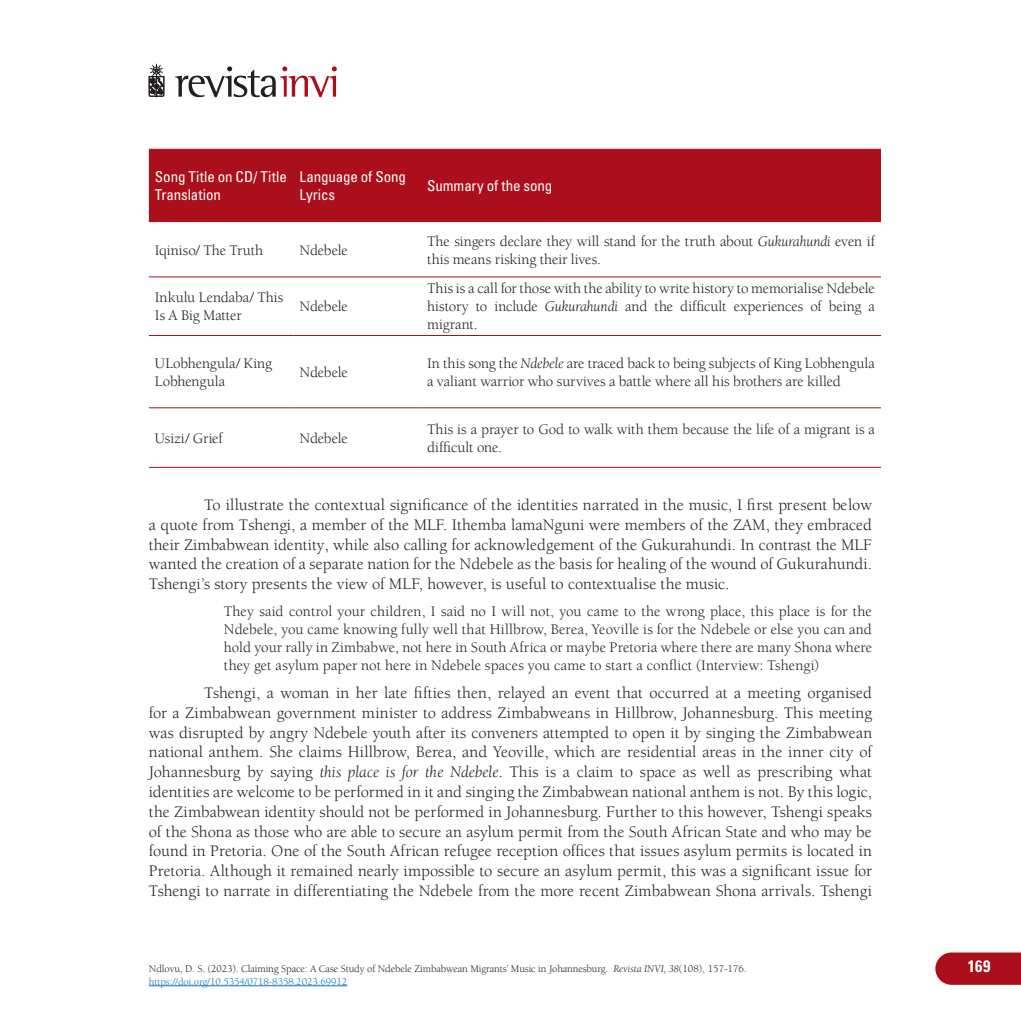
<style>
.page{position:relative;width:1021px;height:1021px;background:#fff}
.page>*{position:absolute;margin:0;border:0;box-sizing:border-box;transform-origin:0 0}
.txt_esp{font:16.5px/19.8px "Berkeley Std";color:#231f20;text-align:justify}
.t1{font:700 condensed 16.5px "Univers LT Std";color:#fff}
.txt_tabla{font:15px/18px "Berkeley Std";letter-spacing:-.005em;color:#231f20}
.cita_esp{font:15px/18px "Berkeley Std";letter-spacing:.005em;color:#231f20;text-align:justify}
.txt_tabla_sub{font:condensed 15px/18px "Univers LT Std";letter-spacing:-.005em;color:#fff}
.t2{font:10.5px "Berkeley Std";letter-spacing:-.01em;color:#231f20}
.t3{font:10.5px "Berkeley Std";letter-spacing:-.01em;color:#1074bc}
.s1{font-style:italic}
.s2{font-family:"Berkeley Pro";font-style:italic}
.s3{font-style:inherit}
</style>
<div class="page">
<svg style="left:175px;top:66px;width:162px;height:31px"></svg>
<svg style="left:149px;top:64px;width:15px;height:33px"></svg>
<svg style="left:935px;top:952px;width:85px;height:32px;background:#af1c28"></svg>
<hr style="left:149px;top:985px;width:198px;height:1px;background:#1074bc">
<div style="left:149px;top:150px;width:732px;height:71px;background:#ab0f1b"></div>
<hr style="left:149px;top:149px;width:144px;height:1px;background:#ab0f1b">
<hr style="left:293px;top:149px;width:128px;height:1px;background:#ab0f1b">
<hr style="left:421px;top:149px;width:460px;height:1px;background:#ab0f1b">
<hr style="left:149px;top:221px;width:144px;height:1px;background:#ab0f1b">
<hr style="left:293px;top:221px;width:128px;height:1px;background:#ab0f1b">
<hr style="left:421px;top:221px;width:460px;height:1px;background:#ab0f1b">
<hr style="left:149px;top:276px;width:144px;height:1px;background:#ab0f1b">
<hr style="left:293px;top:276px;width:128px;height:1px;background:#ab0f1b">
<hr style="left:421px;top:276px;width:460px;height:1px;background:#ab0f1b">
<hr style="left:149px;top:335px;width:144px;height:1px;background:#ab0f1b">
<hr style="left:293px;top:335px;width:128px;height:1px;background:#ab0f1b">
<hr style="left:421px;top:335px;width:460px;height:1px;background:#ab0f1b">
<hr style="left:149px;top:407px;width:144px;height:1px;background:#ab0f1b">
<hr style="left:293px;top:407px;width:128px;height:1px;background:#ab0f1b">
<hr style="left:421px;top:407px;width:460px;height:1px;background:#ab0f1b">
<hr style="left:149px;top:467px;width:144px;height:1px;background:#ab0f1b">
<hr style="left:293px;top:467px;width:128px;height:1px;background:#ab0f1b">
<hr style="left:421px;top:467px;width:460px;height:1px;background:#ab0f1b">
<p class="txt_tabla_sub" style="left:155px;top:167px;width:133px">Song Title on CD/ Title<br>Translation</p>
<p class="txt_tabla_sub" style="left:299px;top:167px;width:108px">Language of Song<br>Lyrics</p>
<p class="txt_tabla_sub" style="left:427px;top:176px;width:127px">Summary of the song</p>
<p class="txt_tabla" style="left:155px;top:241px;width:110px">Iqiniso/ The Truth</p>
<p class="txt_tabla" style="left:299px;top:241px;width:50px">Ndebele</p>
<p class="txt_tabla" style="left:427px;top:232px;width:449px">The singers declare they will stand for the truth about <span class="s1">Gukurahundi</span> even if this means risking their lives.</p>
<p class="txt_tabla" style="left:155px;top:289px;width:130px">Inkulu Lendaba/ This<br>Is A Big Matter</p>
<p class="txt_tabla" style="left:299px;top:298px;width:50px">Ndebele</p>
<p class="txt_tabla" style="left:427px;top:280px;width:449px;text-align:justify">This is a call for those with the ability to write history to memorialise Ndebele history to include <span class="s1">Gukurahundi</span> and the difficult experiences of being a migrant.</p>
<p class="txt_tabla" style="left:155px;top:354px;width:119px">ULobhengula/ King<br>Lobhengula</p>
<p class="txt_tabla" style="left:299px;top:363px;width:50px">Ndebele</p>
<p class="txt_tabla" style="left:427px;top:354px;width:449px">In this song the <span class="s1">Ndebele</span> are traced back to being subjects of King Lobhengula a valiant warrior who survives a battle where all his brothers are killed</p>
<p class="txt_tabla" style="left:155px;top:429px;width:69px">Usizi/ Grief</p>
<p class="txt_tabla" style="left:299px;top:429px;width:50px">Ndebele</p>
<p class="txt_tabla" style="left:427px;top:420px;width:449px">This is a prayer to God to walk with them because the life of a migrant is a difficult one.</p>
<p class="txt_esp" style="left:149px;top:495px;width:724px;text-indent:55px">To illustrate the contextual significance of the identities narrated in the music, I first present below a quote from Tshengi, a member of the MLF. Ithemba lamaNguni were members of the ZAM, they embraced their Zimbabwean identity, while also calling for acknowledgement of the Gukurahundi. In contrast the MLF wanted the creation of a separate nation for the Ndebele as the basis for healing of the wound of Gukurahundi.<br>Tshengi’s story presents the view of MLF, however, is useful to contextualise the music.</p>
<p class="cita_esp" style="left:224px;top:602px;width:649px">They said control your children, I said no I will not, you came to the wrong place, this place is for the Ndebele, you came knowing fully well that Hillbrow, Berea, Yeoville is for the Ndebele or else you can and hold your rally in Zimbabwe, not here in South Africa or maybe Pretoria where there are many Shona where they get asylum paper not here in Ndebele spaces you came to start a conflict (Interview: Tshengi)</p>
<p class="txt_esp" style="left:149px;top:683px;width:724px;text-indent:55px">Tshengi, a woman in her late fifties then, relayed an event that occurred at a meeting organised for a Zimbabwean government minister to address Zimbabweans in Hillbrow, Johannesburg. This meeting was disrupted by angry Ndebele youth after its conveners attempted to open it by singing the Zimbabwean national anthem. She claims Hillbrow, Berea, and Yeoville, which are residential areas in the inner city of Johannesburg by saying <span class="s1">this place is for the Ndebele</span>. This is a claim to space as well as prescribing what identities are welcome to be performed in it and singing the Zimbabwean national anthem is not. By this logic, the Zimbabwean identity should not be performed in Johannesburg. Further to this however, Tshengi speaks of the Shona as those who are able to secure an asylum permit from the South African State and who may be found in Pretoria. One of the South African refugee reception offices that issues asylum permits is located in Pretoria. Although it remained nearly impossible to secure an asylum permit, this was a significant issue for Tshengi to narrate in differentiating the Ndebele from the more recent Zimbabwean Shona arrivals. Tshengi</p>
<p class="t2" style="left:149px;top:963px;width:599px">Ndlovu, D. S. (2023). Claiming Space: A Case Study of Ndebele Zimbabwean Migrants’ Music in Johannesburg. <span class="s2">Revista INVI, 38</span>(108), <span class="s3">157-176</span>.</p>
<p class="t1" style="left:967px;top:956px;width:24px">169</p>
<p class="t3" style="left:149px;top:975px;width:200px">https://doi.org/10.5354/0718-8358.2023.69912</p>
</div>
